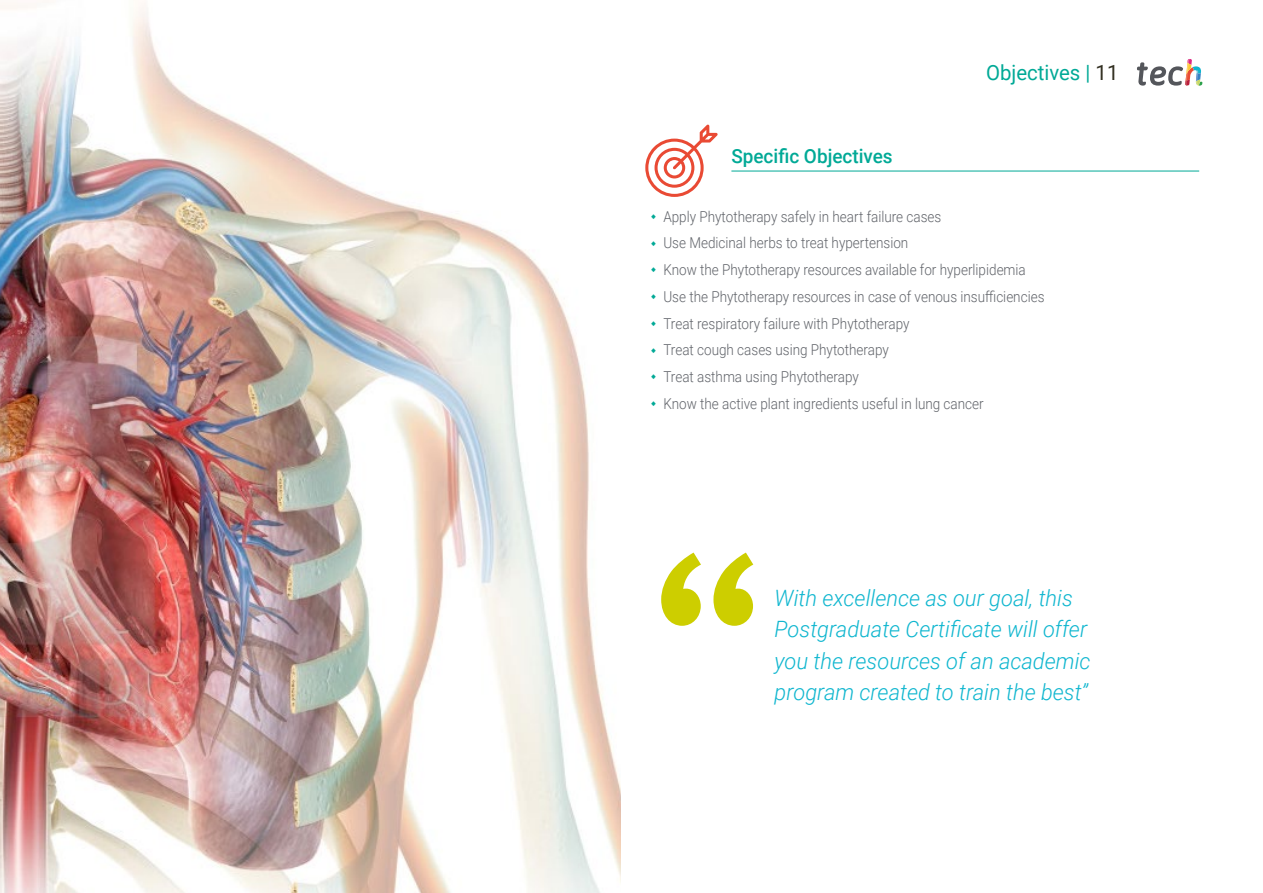
<style>
.page{position:relative;width:1263px;height:893px;background:#fff}
.page>*{position:absolute;margin:0;border:0;box-sizing:border-box;transform-origin:0 0}
.t1{font:italic 300 22.5px/31.5px "Roboto";color:#0fb6cf}
.t2{font:21px "Roboto";color:#00a996}
.t3{font:500 19.5px "Roboto";color:#00a996}
.t4{font:300 15px/26.7px "Roboto";color:#61646a;scale:.9 1}
.s1{color:#312e20}
</style>
<div class="page">
<hr style="left:731px;top:171px;width:468px;height:1px;background:#00a996">
<svg style="left:645px;top:125px;width:73px;height:72px"></svg>
<svg style="left:1137px;top:59px;width:65px;height:27px"></svg>
<img style="left:0;top:3px;width:621px;height:890px">
<svg style="left:661px;top:553px;width:92px;height:73px"></svg>
<h3 class="t3" style="left:731px;top:142px;width:163px">Specific Objectives</h3>
<h2 class="t2" style="left:986px;top:57px;width:134px">Objectives | <span class="s1">11</span></h2>
<p class="t4" style="left:663px;top:202px;width:425px">Apply Phytotherapy safely in heart failure cases<br>Use Medicinal herbs to treat hypertension<br>Know the Phytotherapy resources available for hyperlipidemia Use the Phytotherapy resources in case of venous insufficiencies Treat respiratory failure with Phytotherapy<br>Treat cough cases using Phytotherapy<br>Treat asthma using Phytotherapy<br>Know the active plant ingredients useful in lung cancer</p>
<h1 class="t1" style="left:774px;top:581px;width:317px">With excellence as our goal, this Postgraduate Certificate will offer you the resources of an academic program created to train the best”</h1>
</div>
